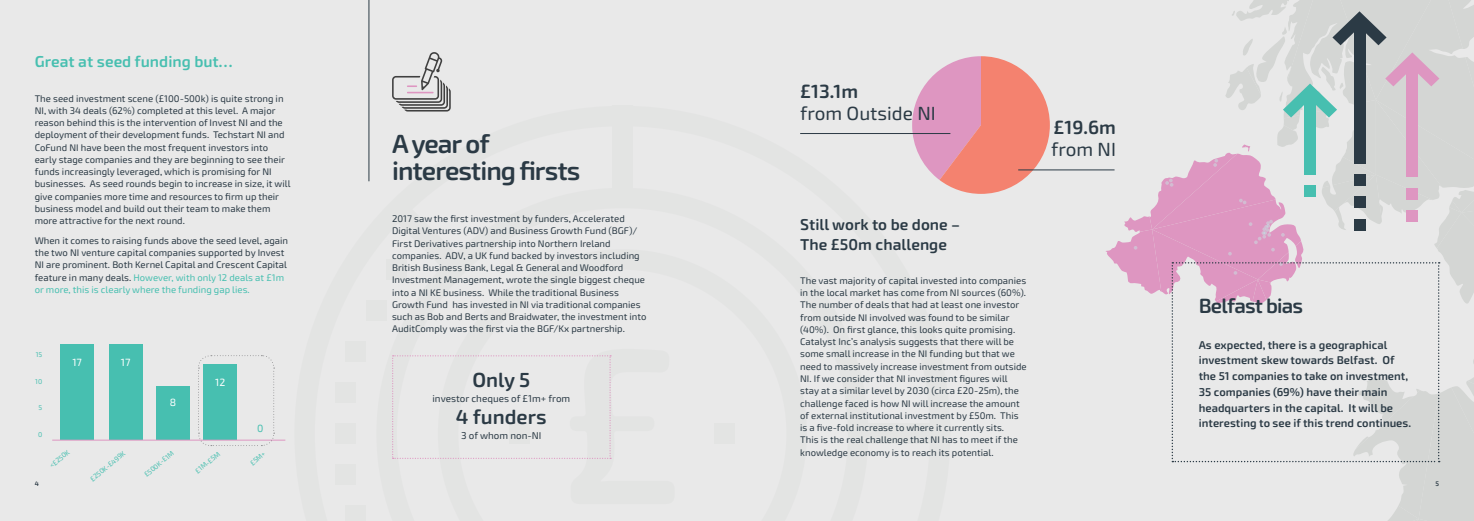
<style>
.page{position:relative;width:1474px;height:521px;background:#fff}
.page>*{position:absolute;margin:0;border:0;box-sizing:border-box;transform-origin:0 0}
.t1{font:600 26.34px "Exo Soft";letter-spacing:-.04em;color:#2b3a45}
.t2{font:600 20.65px "Exo Soft";letter-spacing:-.04em;color:#2b3a45}
.t3{font:600 20.39px "Exo Soft";color:#2b3a45}
.t4{font:19.07px "Exo Soft";color:#2b3a45}
.t5{font:600 19.07px "Exo Soft";color:#2b3a45}
.t6{font:600 15.75px "Exo Soft";color:#2b3a45}
.t7{font:600 15.75px "Exo Soft";color:#47bfb0}
.t8{font:600 11.38px/15.8px "Exo Soft";color:#2b3a45}
.t9{font:10.5px "Exo Soft";color:#fff}
.t10{font:10.5px "Exo Soft";color:#47bfb0}
.t11{font:9.89px "Exo Soft";color:#2b3a45}
.t12{font:9.62px/12.2px "Exo Soft";color:#2b3a45}
.t13{font:7px "Exo Soft";color:#47bfb0}
.t14{font:600 6.65px "Exo Soft";color:#2b3a45}
.s1{color:#47bfb0}
</style>
<div class="page">
<div style="left:737px;top:0;width:736px;height:521px;background:#e9e9e9"></div>
<div style="left:0;top:0;width:737px;height:521px;background:#e9e9e9"></div>
<div style="left:612px;top:106px;width:20px;height:92px;background:#e3e4e3"></div>
<div style="left:386px;top:259px;width:21px;height:21px;background:#e3e4e3"></div>
<div style="left:366px;top:300px;width:20px;height:21px;background:#e3e4e3"></div>
<div style="left:345px;top:341px;width:21px;height:21px;background:#e3e4e3"></div>
<div style="left:335px;top:382px;width:21px;height:21px;background:#e3e4e3"></div>
<div style="left:335px;top:423px;width:21px;height:21px;background:#e3e4e3"></div>
<div style="left:335px;top:464px;width:21px;height:21px;background:#e3e4e3"></div>
<div style="left:345px;top:505px;width:21px;height:16px;background:#e3e4e3"></div>
<div style="left:858px;top:423px;width:82px;height:21px;background:#e3e4e3"></div>
<div style="left:714px;top:423px;width:21px;height:21px;background:#e3e4e3"></div>
<div style="left:60px;top:344px;width:34px;height:96px;background:#47bfb0"></div>
<div style="left:156px;top:386px;width:34px;height:54px;background:#47bfb0"></div>
<div style="left:109px;top:344px;width:34px;height:96px;background:#47bfb0"></div>
<hr style="left:52px;top:440px;width:233px;height:1px;background:#de96c1">
<hr style="left:368px;top:0;width:1px;height:181px;background:#2b3a45">
<svg style="left:912px;top:56px;width:137px;height:138px"></svg>
<hr style="left:800px;top:133px;width:150px;height:1px;background:#2b3a45">
<hr style="left:1018px;top:169px;width:96px;height:1px;background:#2b3a45">
<svg style="left:392px;top:355px;width:220px;height:104px"></svg>
<svg style="left:198px;top:355px;width:77px;height:91px"></svg>
<svg style="left:392px;top:52px;width:59px;height:60px"></svg>
<svg style="left:1105px;top:0;width:369px;height:521px"></svg>
<p class="t7" style="left:35px;top:52px;width:199px">Great at seed funding but…</p>
<p class="t12" style="left:35px;top:92px;width:257px">The seed investment scene (£100-500k) is quite strong in NI, with 34 deals (62%) completed at this level. A major reason behind this is the intervention of Invest NI and the deployment of their development funds. Techstart NI and CoFund NI have been the most frequent investors into early stage companies and they are beginning to see their funds increasingly leveraged, which is promising for NI businesses. As seed rounds begin to increase in size, it will give companies more time and resources to firm up their business model and build out their team to make them more attractive for the next round.</p>
<p class="t12" style="left:35px;top:234px;width:255px">When it comes to raising funds above the seed level, again the two NI venture capital companies supported by Invest NI are prominent. Both Kernel Capital and Crescent Capital feature in many deals. <span class="s1">However, with only 12 deals at £1m or more, this is clearly where the funding gap lies.</span></p>
<p class="t13" style="left:36px;top:350px;width:8px">15</p>
<p class="t13" style="left:35px;top:377px;width:9px">10</p>
<p class="t13" style="left:38px;top:404px;width:5px">5</p>
<p class="t13" style="left:38px;top:431px;width:6px">0</p>
<p class="t14" style="left:35px;top:480px;width:6px">4</p>
<p class="t9" style="left:72px;top:356px;width:11px">17</p>
<p class="t9" style="left:121px;top:356px;width:11px">17</p>
<p class="t9" style="left:170px;top:396px;width:8px">8</p>
<p class="t9" style="left:215px;top:376px;width:12px">12</p>
<p class="t10" style="left:257px;top:422px;width:8px">0</p>
<p class="t13" style="left:48px;top:463px;width:25px;rotate:-40deg">&lt;£250K</p>
<p class="t13" style="left:248px;top:461px;width:19px;rotate:-40deg">£5M+</p>
<p class="t13" style="left:89px;top:477px;width:45px;rotate:-40deg">£250K-£499K</p>
<p class="t13" style="left:143px;top:472px;width:38px;rotate:-40deg">£500K-£1M</p>
<p class="t13" style="left:194px;top:469px;width:31px;rotate:-40deg">£1M-£5M</p>
<p class="t1" style="left:392px;top:128px;width:99px">A year of</p>
<p class="t1" style="left:392px;top:155px;width:190px">interesting firsts</p>
<p class="t12" style="left:392px;top:213px;width:256px">2017 saw the first investment by funders, Accelerated Digital Ventures (ADV) and Business Growth Fund (BGF)/ First Derivatives partnership into Northern Ireland companies. ADV, a UK fund backed by investors including British Business Bank, Legal &amp; General and Woodford Investment Management, wrote the single biggest cheque into a NI KE business. While the traditional Business Growth Fund has invested in NI via traditional companies such as Bob and Berts and Braidwater, the investment into AuditComply was the first via the BGF/Kx partnership.</p>
<p class="t3" style="left:472px;top:368px;width:59px">Only 5</p>
<p class="t11" style="left:432px;top:393px;width:139px">investor cheques of £1m+ from</p>
<p class="t3" style="left:456px;top:405px;width:92px">4 funders</p>
<p class="t11" style="left:461px;top:429px;width:82px">3 of whom non-NI</p>
<p class="t5" style="left:800px;top:80px;width:60px">£13.1m</p>
<p class="t4" style="left:800px;top:102px;width:137px">from Outside NI</p>
<p class="t6" style="left:800px;top:215px;width:162px">Still work to be done –</p>
<p class="t6" style="left:800px;top:235px;width:148px">The £50m challenge</p>
<p class="t12" style="left:800px;top:274px;width:228px">The vast majority of capital invested into companies in the local market has come from NI sources (60%).<br>The number of deals that had at least one investor from outside NI involved was found to be similar (40%). On first glance, this looks quite promising.<br>Catalyst Inc’s analysis suggests that there will be some small increase in the NI funding but that we need to massively increase investment from outside NI. If we consider that NI investment figures will stay at a similar level by 2030 (circa £20-25m), the challenge faced is how NI will increase the amount of external institutional investment by £50m. This is a five-fold increase to where it currently sits.<br>This is the real challenge that NI has to meet if the knowledge economy is to reach its potential.</p>
<p class="t5" style="left:1053px;top:116px;width:64px">£19.6m</p>
<p class="t4" style="left:1051px;top:138px;width:66px">from NI</p>
<p class="t2" style="left:1198px;top:293px;width:106px">Belfast bias</p>
<p class="t8" style="left:1198px;top:337px;width:214px">As expected, there is a geographical investment skew towards Belfast. Of the 51 companies to take on investment, 35 companies (69%) have their main headquarters in the capital. It will be interesting to see if this trend continues.</p>
<p class="t14" style="left:1435px;top:480px;width:5px">5</p>
</div>
